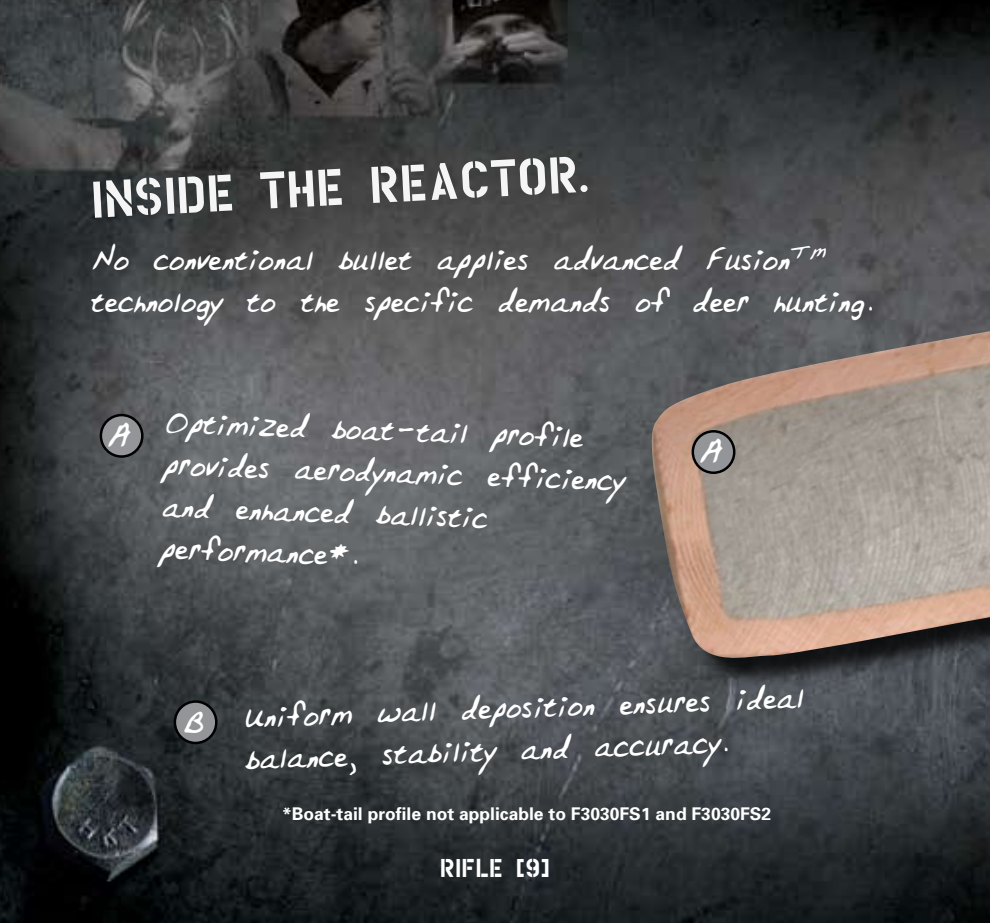
<style>
.page{position:relative;width:990px;height:923px;background:#fff}
.page>*{position:absolute;margin:0;border:0;box-sizing:border-box;transform-origin:0 0}
.t1{font:50px "House Broken Clean";color:#f5f5f6}
.t2{font:35px/42px "Topper";color:#fff}
.t3{font:25px "House Broken Clean";color:#fff}
.t4{font:700 17.5px "Univers";color:#fff}
</style>
<div class="page">
<img style="left:0;top:0;width:990px;height:922px">
<img style="left:555px;top:267px;width:435px;height:560px">
<div style="left:101px;top:415px;width:41px;height:41px;background:#939598;border-radius:50%"></div>
<div style="left:100px;top:414px;width:44px;height:44px;border:2px solid #000;border-radius:50%"></div>
<div style="left:693px;top:431px;width:41px;height:41px;background:#939598;border-radius:50%"></div>
<div style="left:692px;top:430px;width:43px;height:44px;border:2px solid #000;border-radius:50%"></div>
<div style="left:175px;top:701px;width:41px;height:42px;background:#939598;border-radius:50%"></div>
<div style="left:174px;top:700px;width:44px;height:44px;border:2px solid #000;border-radius:50%"></div>
<h1 class="t1" style="left:90px;top:181px;width:499px;rotate:-3deg">Inside the reactor.</h1>
<p class="t2" style="left:90px;top:239px;width:786px">No conventional bullet applies advanced Fusion<sup>TM </sup>technology to the specific demands of deer hunting.</p>
<p class="t2" style="left:165px;top:401px;width:463px;rotate:2deg">Optimized boat-tail profile provides aerodynamic efficiency and enhanced ballistic performance*.</p>
<p class="t2" style="left:105px;top:415px;width:25px">A</p>
<p class="t2" style="left:286px;top:415px;width:23px">B</p>
<p class="t2" style="left:697px;top:431px;width:25px">A</p>
<p class="t2" style="left:242px;top:696px;width:562px;rotate:-2deg">Uniform wall deposition ensures ideal balance, stability and accuracy.</p>
<p class="t2" style="left:182px;top:701px;width:23px">B</p>
<p class="t2" style="left:362px;top:701px;width:19px">C</p>
<p class="t2" style="left:552px;top:701px;width:20px">D</p>
<p class="t4" style="left:282px;top:802px;width:491px">*Boat-tail profile not applicable to F3030FS1 and F3030FS2</p>
<p class="t3" style="left:440px;top:858px;width:112px">rifle [9]</p>
</div>
